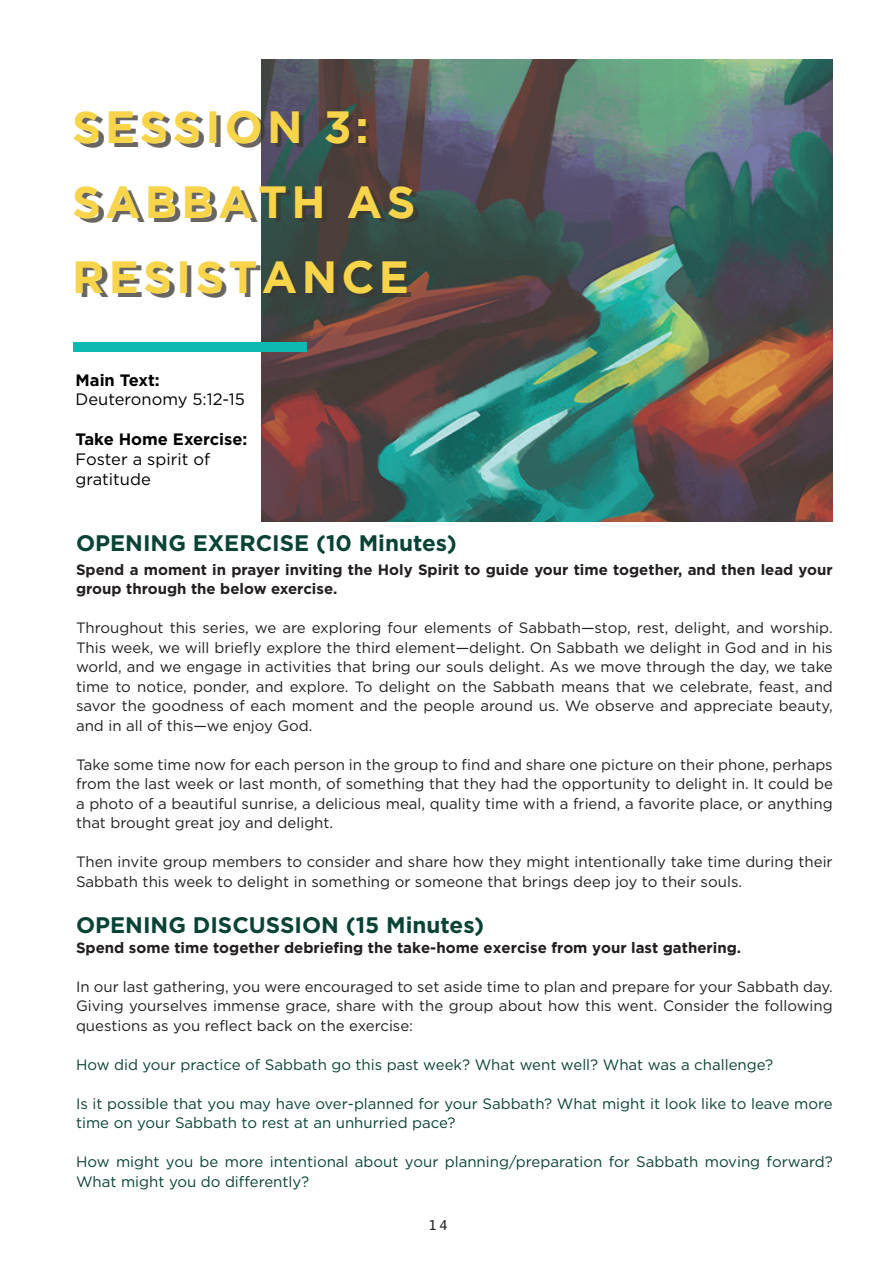
<style>
.page{position:relative;width:893px;height:1263px;background:#fff}
.page>*{position:absolute;margin:0;border:0;box-sizing:border-box;transform-origin:0 0}
.t1{font:700 45px/75px "Gotham";letter-spacing:.095em;color:#f7d44a}
.t2{font:700 22.5px "Gotham";color:#094336}
.t3{font:16.5px/19.8px "Gotham";color:#000}
.t4{font:700 16.5px "Gotham";color:#000}
.t5{font:15px/19.5px "Gotham";color:#231f20;text-align:justify}
.t6{font:15px/19.5px "Gotham";color:#094336}
.t7{font:700 15px/19.5px "Gotham";color:#231f20}
.t8{font:700 15px "Gotham";color:#231f20}
.t9{font:13.5px "Hack";color:#231f20}
</style>
<div class="page">
<img style="left:261px;top:60px;width:572px;height:461px">
<div style="left:73px;top:342px;width:234px;height:10px;background:#0dbab1"></div>
<h1 class="t1" style="left:72px;top:89px;width:345px">SESSION 3:<br>SABBATH AS<br>RESISTANCE</h1>
<p class="t4" style="left:76px;top:370px;width:86px">Main Text:</p>
<p class="t3" style="left:76px;top:389px;width:171px">Deuteronomy 5:12-15</p>
<p class="t4" style="left:76px;top:430px;width:173px">Take Home Exercise:</p>
<p class="t3" style="left:76px;top:449px;width:136px">Foster a spirit of gratitude</p>
<h2 class="t2" style="left:76px;top:530px;width:382px">OPENING EXERCISE (10 Minutes)</h2>
<p class="t7" style="left:76px;top:559px;width:758px">Spend a moment in prayer inviting the Holy Spirit to guide your time together, and then lead your group through the below exercise.</p>
<p class="t5" style="left:76px;top:618px;width:758px">Throughout this series, we are exploring four elements of Sabbath—stop, rest, delight, and worship.<br>This week, we will briefly explore the third element—delight. On Sabbath we delight in God and in his world, and we engage in activities that bring our souls delight. As we move through the day, we take time to notice, ponder, and explore. To delight on the Sabbath means that we celebrate, feast, and savor the goodness of each moment and the people around us. We observe and appreciate beauty, and in all of this—we enjoy God.</p>
<p class="t5" style="left:76px;top:754px;width:758px">Take some time now for each person in the group to find and share one picture on their phone, perhaps from the last week or last month, of something that they had the opportunity to delight in. It could be a photo of a beautiful sunrise, a delicious meal, quality time with a friend, a favorite place, or anything that brought great joy and delight.</p>
<p class="t5" style="left:76px;top:852px;width:758px">Then invite group members to consider and share how they might intentionally take time during their<br>Sabbath this week to delight in something or someone that brings deep joy to their souls.</p>
<h2 class="t2" style="left:76px;top:912px;width:410px">OPENING DISCUSSION (15 Minutes)</h2>
<p class="t8" style="left:76px;top:939px;width:667px">Spend some time together debriefing the take-home exercise from your last gathering.</p>
<p class="t5" style="left:76px;top:976px;width:758px">In our last gathering, you were encouraged to set aside time to plan and prepare for your Sabbath day.<br>Giving yourselves immense grace, share with the group about how this went. Consider the following questions as you reflect back on the exercise:</p>
<p class="t6" style="left:76px;top:1054px;width:698px">How did your practice of Sabbath go this past week? What went well? What was a challenge?</p>
<p class="t6" style="left:76px;top:1093px;width:758px">Is it possible that you may have over-planned for your Sabbath? What might it look like to leave more time on your Sabbath to rest at an unhurried pace?</p>
<p class="t6" style="left:76px;top:1152px;width:758px">How might you be more intentional about your planning/preparation for Sabbath moving forward?<br>What might you do differently?</p>
<p class="t9" style="left:428px;top:1216px;width:20px">14</p>
</div>
